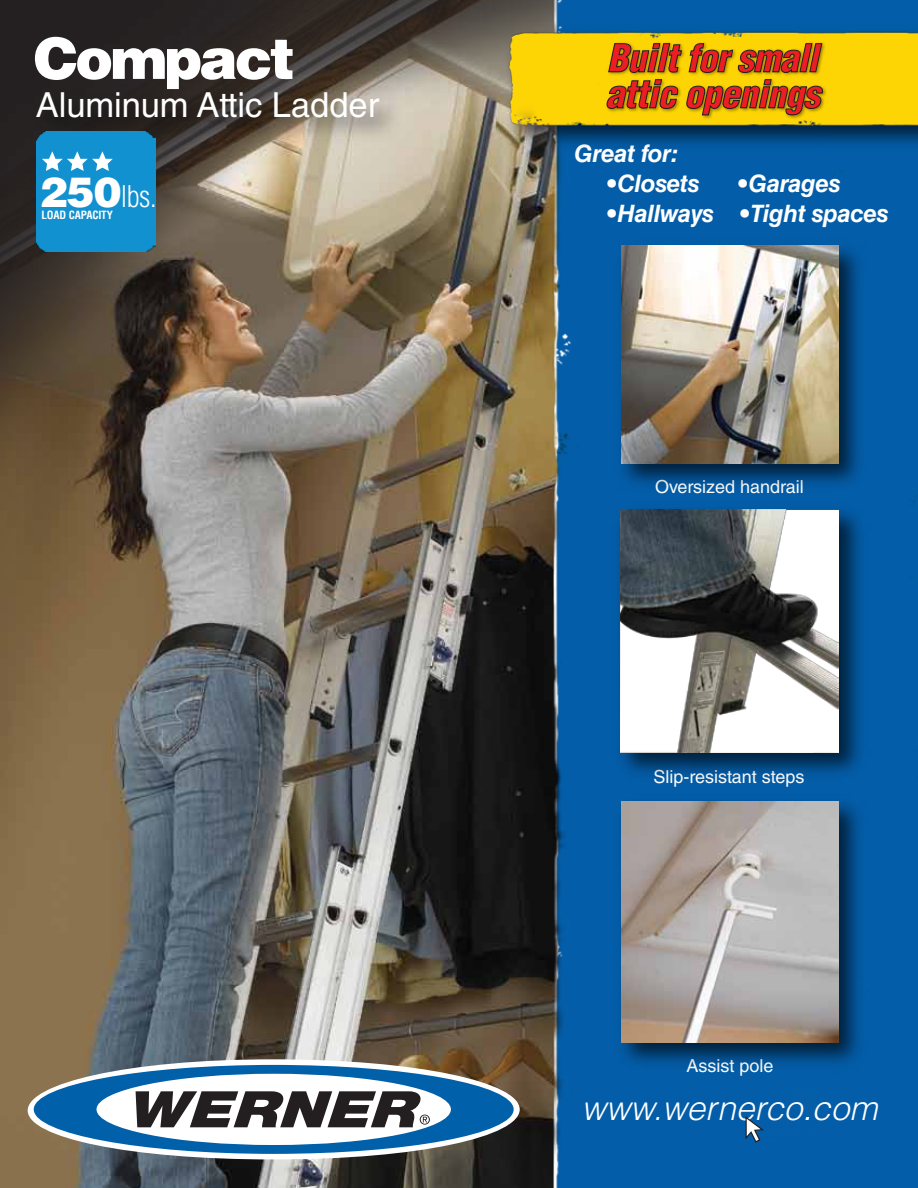
<style>
.page{position:relative;width:918px;height:1188px;background:#fff}
.page>*{position:absolute;margin:0;border:0;box-sizing:border-box;transform-origin:0 0}
.t1{font:900 57px "Helvetica LT Std";letter-spacing:-.05em;color:#fff}
.t2{font:italic 900 condensed 37.5px/36px "Helvetica LT Std";letter-spacing:-.015em;color:#ed1d24}
.t3{font:34.5px "Helvetica LT Std";color:#fff}
.t4{font:italic 300 33.75px "Helvetica LT Std";color:#fff}
.t5{font:300 condensed 29.1px "Helvetica LT Std";color:#fff}
.t6{font:italic 700 24px "Helvetica LT Std";letter-spacing:-.015em;color:#fff}
.t7{font:18px "Helvetica LT Std";color:#fff}
.t8{font:700 condensed 11.1px "Helvetica LT Std";letter-spacing:-.015em;color:#fff}
.s1{font-weight:900;font-stretch:normal;font-size:41.55px}
</style>
<div class="page">
<img style="left:0;top:0;width:528px;height:1188px">
<img style="left:528px;top:0;width:390px;height:1188px">
<img style="left:24px;top:77px;width:394px;height:81px">
<img style="left:497px;top:20px;width:421px;height:136px">
<img style="left:502px;top:27px;width:416px;height:102px">
<div style="left:523px;top:37px;width:381px;height:88px;background:#fed504"></div>
<svg style="left:608px;top:43px;width:74px;height:30px;background:#a08508"></svg>
<svg style="left:688px;top:43px;width:135px;height:30px;background:#ac9008"></svg>
<svg style="left:606px;top:79px;width:73px;height:30px;background:#a78c08"></svg>
<svg style="left:686px;top:79px;width:137px;height:37px;background:#b39607"></svg>
<img style="left:607px;top:498px;width:265px;height:288px">
<img style="left:621px;top:510px;width:218px;height:242px">
<img style="left:609px;top:234px;width:263px;height:263px">
<img style="left:621px;top:246px;width:217px;height:217px">
<img style="left:609px;top:789px;width:263px;height:287px">
<img style="left:621px;top:801px;width:218px;height:242px">
<div style="left:37px;top:132px;width:119px;height:119px;background:#1291d0"></div>
<div style="left:28px;top:1059px;width:492px;height:100px;background:#fff;border-radius:50%"></div>
<div style="left:34px;top:1065px;width:480px;height:89px;background:#0060a9;border-radius:50%"></div>
<div style="left:97px;top:1074px;width:354px;height:71px;background:#fff;border-radius:50%"></div>
<svg style="left:136px;top:1091px;width:294px;height:36px"></svg>
<svg style="left:746px;top:1116px;width:18px;height:27px"></svg>
<svg style="left:42px;top:151px;width:71px;height:20px"></svg>
<h1 class="t1" style="left:34px;top:21px;width:263px">Compact</h1>
<h3 class="t3" style="left:36px;top:85px;width:345px">Aluminum Attic Ladder</h3>
<p class="t5" style="left:39px;top:178px;width:119px"><span class="s1">250</span>lbs.</p>
<p class="t8" style="left:42px;top:208px;width:73px">LOAD CAPACITY</p>
<h2 class="t2" style="left:605px;top:40px;width:216px">Built for small attic openings</h2>
<p class="t6" style="left:574px;top:139px;width:106px">Great for:</p>
<p class="t6" style="left:606px;top:169px;width:95px">•Closets</p>
<p class="t6" style="left:737px;top:169px;width:105px">•Garages</p>
<p class="t6" style="left:606px;top:199px;width:284px">•Hallways •Tight spaces</p>
<p class="t7" style="left:655px;top:476px;width:150px">Oversized handrail</p>
<p class="t7" style="left:653px;top:767px;width:153px">Slip-resistant steps</p>
<p class="t7" style="left:687px;top:1055px;width:89px">Assist pole</p>
<h3 class="t4" style="left:582px;top:1087px;width:297px">www.wernerco.com</h3>
</div>
